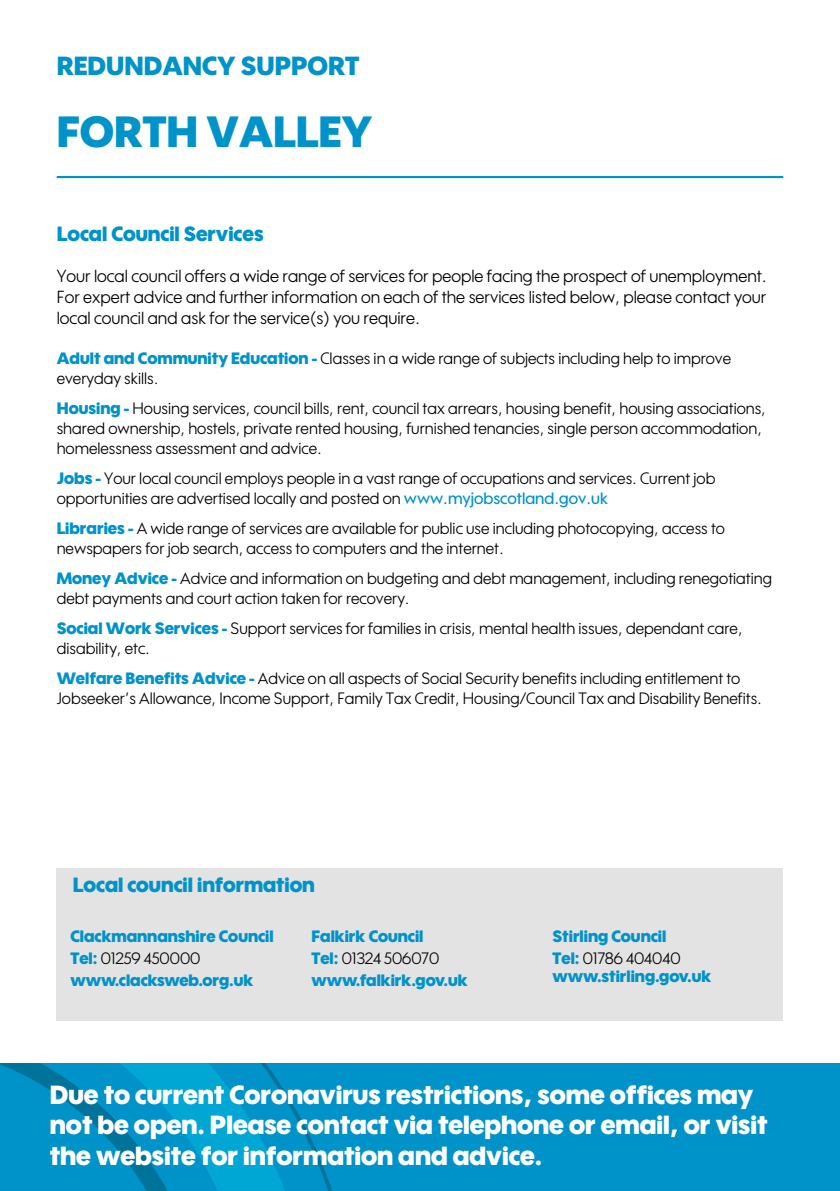
<style>
.page{position:relative;width:840px;height:1191px;background:#fff}
.page>*{position:absolute;margin:0;border:0;box-sizing:border-box;transform-origin:0 0}
.t1{font:900 42.4px "Wes FY";color:#0093c9}
.t2{font:900 25.4px/30.6px "Wes FY";color:#fff}
.t3{font:900 25.4px "Wes FY";color:#0093c9}
.Local_Council_Servic{font:900 20px "Wes FY";color:#0093c9}
.Local_Council_Servic-2{font:17px/21px "Wes FY";color:#000;text-align:justify}
.Local_Council_Servic-3{font:16px/20px "Wes FY";color:#000}
.t4{font:900 16px/22px "Wes FY";color:#0093c9}
.s1{font-weight:900;color:#0093c9}
.s2{font-weight:500;color:#0093c9}
.s3{font-weight:400;color:#000}
</style>
<div class="page">
<hr style="left:57px;top:176px;width:725px;height:2px;background:#0093c9">
<div style="left:57px;top:868px;width:725px;height:152px;background:#e3e3e3"></div>
<div style="left:0;top:1063px;width:839px;height:128px;background:#0093c9"></div>
<svg style="left:312px;top:1141px;width:20px;height:50px"></svg>
<svg style="left:0;top:176px;width:312px;height:1015px"></svg>
<p class="t3" style="left:57px;top:50px;width:304px">REDUNDANCY SUPPORT</p>
<p class="t1" style="left:57px;top:106px;width:317px">FORTH VALLEY</p>
<p class="Local_Council_Servic" style="left:57px;top:221px;width:208px">Local Council Services</p>
<p class="Local_Council_Servic-2" style="left:57px;top:265px;width:711px">Your local council offers a wide range of services for people facing the prospect of unemployment.<br>For expert advice and further information on each of the services listed below, please contact your local council and ask for the service(s) you require.</p>
<p class="Local_Council_Servic-3" style="left:57px;top:348px;width:675px"><span class="s1">Adult and Community Education -</span> Classes in a wide range of subjects including help to improve everyday skills.</p>
<p class="Local_Council_Servic-3" style="left:57px;top:398px;width:710px"><span class="s1">Housing -</span> Housing services, council bills, rent, council tax arrears, housing benefit, housing associations, shared ownership, hostels, private rented housing, furnished tenancies, single person accommodation, homelessness assessment and advice.</p>
<p class="Local_Council_Servic-3" style="left:57px;top:468px;width:659px"><span class="s1">Jobs -</span> Your local council employs people in a vast range of occupations and services. Current job opportunities are advertised locally and posted on <span class="s2">www.myjobscotland.gov.uk</span></p>
<p class="Local_Council_Servic-3" style="left:57px;top:518px;width:669px"><span class="s1">Libraries -</span> A wide range of services are available for public use including photocopying, access to newspapers for job search, access to computers and the internet.</p>
<p class="Local_Council_Servic-3" style="left:57px;top:568px;width:716px"><span class="s1">Money Advice -</span> Advice and information on budgeting and debt management, including renegotiating debt payments and court action taken for recovery.</p>
<p class="Local_Council_Servic-3" style="left:57px;top:618px;width:687px"><span class="s1">Social Work Services -</span> Support services for families in crisis, mental health issues, dependant care, disability, etc.</p>
<p class="Local_Council_Servic-3" style="left:57px;top:668px;width:706px"><span class="s1">Welfare Benefits Advice -</span> Advice on all aspects of Social Security benefits including entitlement to<br>Jobseeker’s Allowance, Income Support, Family Tax Credit, Housing/Council Tax and Disability Benefits.</p>
<p class="Local_Council_Servic" style="left:73px;top:871px;width:243px">Local council information</p>
<p class="t4" style="left:70px;top:924px;width:205px">Clackmannanshire Council</p>
<p class="Local_Council_Servic-3" style="left:70px;top:948px;width:131px"><span class="s1">Tel:</span> 01259 450000</p>
<p class="t4" style="left:70px;top:968px;width:184px">www.clacksweb.org.uk</p>
<p class="t4" style="left:311px;top:924px;width:113px">Falkirk Council</p>
<p class="t4" style="left:311px;top:946px;width:157px">Tel: <span class="s3">01324 506070 </span>www.falkirk.gov.uk</p>
<p class="t4" style="left:552px;top:924px;width:115px">Stirling Council</p>
<p class="Local_Council_Servic-3" style="left:552px;top:948px;width:129px"><span class="s1">Tel:</span> 01786 404040</p>
<p class="t4" style="left:552px;top:964px;width:160px">www.stirling.gov.uk</p>
<p class="t2" style="left:50px;top:1078px;width:718px">Due to current Coronavirus restrictions, some offices may not be open. Please contact via telephone or email, or visit the website for information and advice.</p>
</div>
